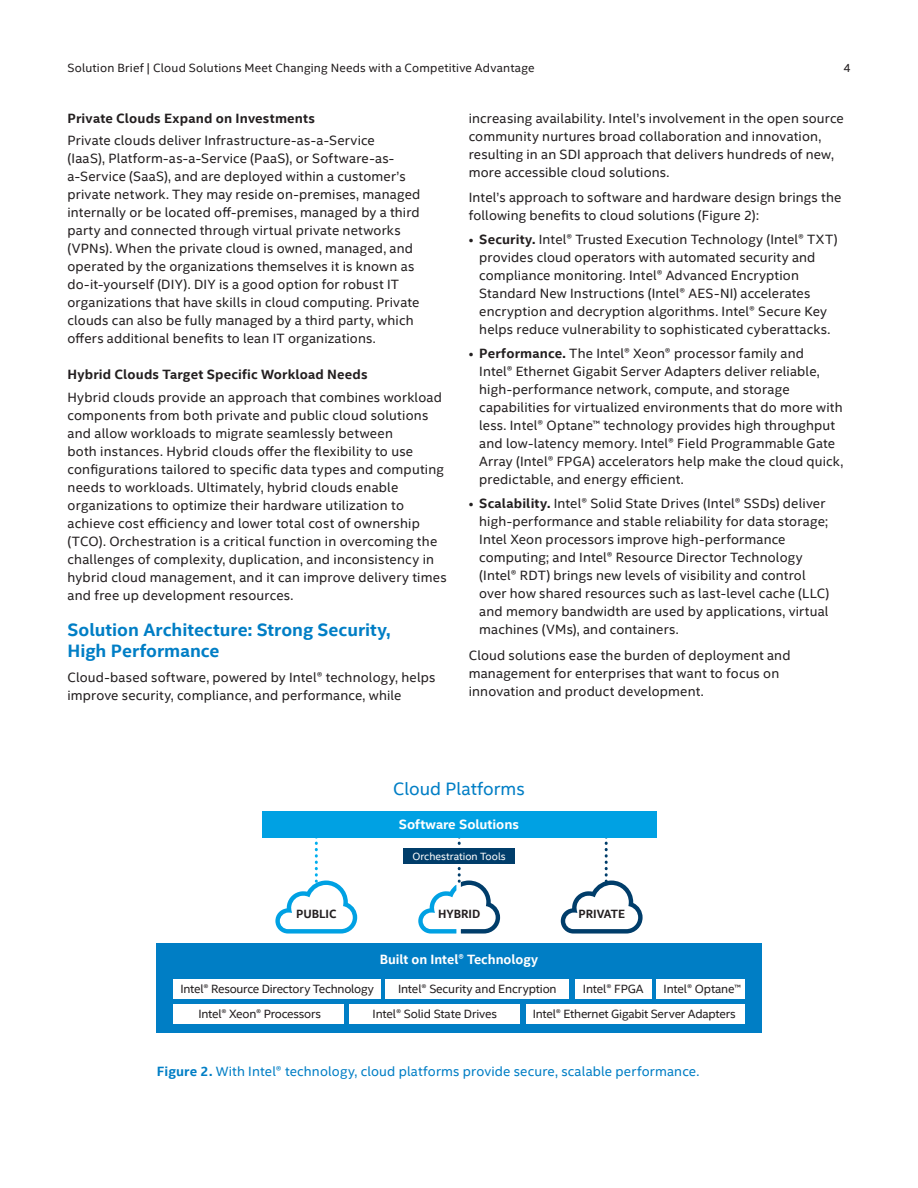
<style>
.page{position:relative;width:918px;height:1188px;background:#fff}
.page>*{position:absolute;margin:0;border:0;box-sizing:border-box;transform-origin:0 0}
.Heading_1{font:700 18px/21px "Intel Clear";color:#007ec5}
.t1{font:18px "Intel Clear";color:#007ec5}
.Body_Text{font:13.5px/18px "Intel Clear";letter-spacing:.015em;color:#231f20}
.Caption__nested_styl{font:13.5px "Intel Clear";letter-spacing:.01em;color:#007ec5}
.Heading_2{font:700 13.5px "Intel Clear";letter-spacing:.015em;color:#231f20}
.t2{font:700 13.5px "Intel Clear";color:#fff}
.t3{font:12px "Intel Clear";letter-spacing:-.01em;color:#231f20}
.t4{font:12px "Intel Clear";letter-spacing:.015em;color:#231f20}
.t5{font:700 12px "Intel Clear";color:#231f20}
.t6{font:10.5px "Intel Clear";color:#fff}
.s1{font-weight:700}
</style>
<div class="page">
<div style="left:156px;top:944px;width:606px;height:89px;background:#007ec5"></div>
<div style="left:173px;top:980px;width:208px;height:19px;background:#fff"></div>
<div style="left:386px;top:980px;width:183px;height:19px;background:#fff"></div>
<div style="left:575px;top:980px;width:77px;height:19px;background:#fff"></div>
<div style="left:656px;top:980px;width:89px;height:19px;background:#fff"></div>
<div style="left:173px;top:1004px;width:170px;height:20px;background:#fff"></div>
<div style="left:350px;top:1004px;width:170px;height:20px;background:#fff"></div>
<div style="left:526px;top:1004px;width:219px;height:20px;background:#fff"></div>
<svg style="left:561px;top:881px;width:82px;height:53px"></svg>
<svg style="left:605px;top:838px;width:3px;height:37px"></svg>
<svg style="left:275px;top:881px;width:82px;height:53px"></svg>
<svg style="left:315px;top:838px;width:3px;height:37px"></svg>
<svg style="left:418px;top:881px;width:82px;height:53px"></svg>
<svg style="left:458px;top:838px;width:3px;height:37px"></svg>
<div style="left:404px;top:849px;width:111px;height:15px;background:#003d6a"></div>
<div style="left:262px;top:811px;width:394px;height:27px;background:#00a1e3"></div>
<p class="t4" style="left:68px;top:60px;width:469px">Solution Brief | Cloud Solutions Meet Changing Needs with a Competitive Advantage</p>
<p class="t3" style="left:843px;top:60px;width:9px">4</p>
<p class="Heading_2" style="left:68px;top:109px;width:249px">Private Clouds Expand on Investments</p>
<p class="Body_Text" style="left:68px;top:131px;width:354px">Private clouds deliver Infrastructure-as-a-Service<br>(IaaS), Platform-as-a-Service (PaaS), or Software-as&shy;a-Service (SaaS), and are deployed within a customer’s private network. They may reside on-premises, managed internally or be located off-premises, managed by a third party and connected through virtual private networks (VPNs). When the private cloud is owned, managed, and operated by the organizations themselves it is known as do-it-yourself (DIY). DIY is a good option for robust IT organizations that have skills in cloud computing. Private clouds can also be fully managed by a third party, which offers additional benefits to lean IT organizations.</p>
<p class="Heading_2" style="left:68px;top:365px;width:302px">Hybrid Clouds Target Specific Workload Needs</p>
<p class="Body_Text" style="left:68px;top:388px;width:381px">Hybrid clouds provide an approach that combines workload components from both private and public cloud solutions and allow workloads to migrate seamlessly between<br>both instances. Hybrid clouds offer the flexibility to use configurations tailored to specific data types and computing needs to workloads. Ultimately, hybrid clouds enable organizations to optimize their hardware utilization to achieve cost efficiency and lower total cost of ownership (TCO). Orchestration is a critical function in overcoming the challenges of complexity, duplication, and inconsistency in hybrid cloud management, and it can improve delivery times and free up development resources.</p>
<p class="Heading_1" style="left:68px;top:619px;width:325px">Solution Architecture: Strong Security,<br>High Performance</p>
<p class="Body_Text" style="left:68px;top:668px;width:369px">Cloud-based software, powered by Intel® technology, helps improve security, compliance, and performance, while</p>
<p class="Body_Text" style="left:469px;top:109px;width:377px">increasing availability. Intel’s involvement in the open source community nurtures broad collaboration and innovation, resulting in an SDI approach that delivers hundreds of new, more accessible cloud solutions.</p>
<p class="Body_Text" style="left:469px;top:188px;width:374px">Intel’s approach to software and hardware design brings the following benefits to cloud solutions (Figure 2):</p>
<p class="Body_Text" style="left:479px;top:230px;width:360px;text-indent:-10px">• <span class="s1">Security.</span> Intel® Trusted Execution Technology (Intel® TXT) provides cloud operators with automated security and compliance monitoring. Intel® Advanced Encryption Standard New Instructions (Intel® AES-NI) accelerates encryption and decryption algorithms. Intel® Secure Key helps reduce vulnerability to sophisticated cyberattacks.</p>
<p class="Body_Text" style="left:479px;top:344px;width:366px;text-indent:-10px">• <span class="s1">Performance.</span> The Intel® Xeon® processor family and<br>Intel® Ethernet Gigabit Server Adapters deliver reliable, high-performance network, compute, and storage capabilities for virtualized environments that do more with less. Intel® Optane™ technology provides high throughput and low-latency memory. Intel® Field Programmable Gate Array (Intel® FPGA) accelerators help make the cloud quick, predictable, and energy efficient.</p>
<p class="Body_Text" style="left:479px;top:494px;width:352px;text-indent:-10px">• <span class="s1">Scalability.</span> Intel® Solid State Drives (Intel® SSDs) deliver high-performance and stable reliability for data storage; Intel Xeon processors improve high-performance computing; and Intel® Resource Director Technology (Intel® RDT) brings new levels of visibility and control over how shared resources such as last-level cache (LLC) and memory bandwidth are used by applications, virtual machines (VMs), and containers.</p>
<p class="Body_Text" style="left:469px;top:646px;width:323px">Cloud solutions ease the burden of deployment and management for enterprises that want to focus on innovation and product development.</p>
<p class="t1" style="left:393px;top:777px;width:133px">Cloud Platforms</p>
<p class="t2" style="left:399px;top:815px;width:122px">Software Solutions</p>
<p class="t6" style="left:413px;top:849px;width:95px">Orchestration Tools</p>
<p class="t5" style="left:296px;top:906px;width:42px">PUBLIC</p>
<p class="t5" style="left:438px;top:906px;width:44px">HYBRID</p>
<p class="t5" style="left:578px;top:906px;width:48px">PRIVATE</p>
<p class="t2" style="left:380px;top:950px;width:160px">Built on Intel® Technology</p>
<p class="t3" style="left:181px;top:981px;width:195px">Intel® Resource Directory Technology</p>
<p class="t3" style="left:398px;top:981px;width:160px">Intel® Security and Encryption</p>
<p class="t3" style="left:583px;top:981px;width:62px">Intel® FPGA</p>
<p class="t3" style="left:664px;top:981px;width:79px">Intel® Optane™</p>
<p class="t3" style="left:199px;top:1005px;width:124px">Intel® Xeon® Processors</p>
<p class="t3" style="left:373px;top:1005px;width:126px">Intel® Solid State Drives</p>
<p class="t3" style="left:533px;top:1005px;width:204px">Intel® Ethernet Gigabit Server Adapters</p>
<p class="Caption__nested_styl" style="left:157px;top:1062px;width:544px"><span class="s1">Figure 2.</span> With Intel® technology, cloud platforms provide secure, scalable performance.</p>
</div>
